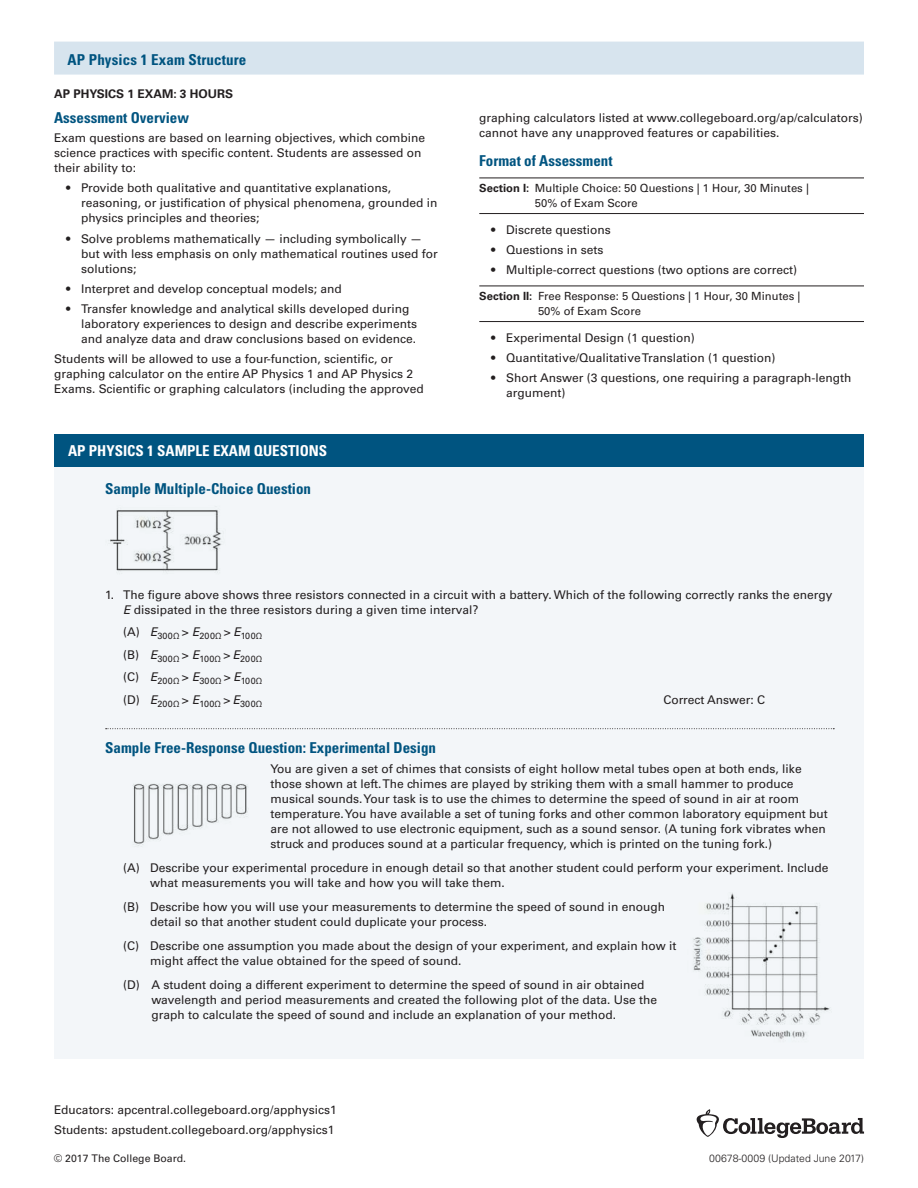
<style>
.page{position:relative;width:918px;height:1188px;background:#fff}
.page>*{position:absolute;margin:0;border:0;box-sizing:border-box;transform-origin:0 0}
.t1{font:700 condensed 15px "Univers LT Std";color:#005480}
.t2{font:700 condensed 15px "Univers LT Std";color:#fff}
.t3{font:12px/15px "Univers LT Std";color:#231f20}
.t4{font:700 12px "Univers LT Std";color:#231f20}
.t5{font:11.25px/15px "Univers LT Std";color:#231f20}
.t6{font:300 10.5px "Univers LT Std";color:#231f20}
.t7{font:10.5px "Univers LT Std";color:#231f20}
.t8{font:9px "Univers LT Std";color:#231f20}
.s1{font-weight:700}
.s2{font-style:italic}
</style>
<div class="page">
<div style="left:54px;top:466px;width:810px;height:593px;background:#f3f6f9"></div>
<svg style="left:106px;top:728px;width:728px;height:1px"></svg>
<hr style="left:479px;top:321px;width:385px;height:1px;background:#231f20">
<hr style="left:479px;top:286px;width:385px;height:1px;background:#231f20">
<hr style="left:479px;top:213px;width:385px;height:1px;background:#231f20">
<hr style="left:479px;top:178px;width:385px;height:1px;background:#231f20">
<div style="left:54px;top:42px;width:810px;height:33px;background:#d7e4ee"></div>
<div style="left:54px;top:434px;width:810px;height:33px;background:#005480"></div>
<img style="left:110px;top:510px;width:112px;height:61px">
<img style="left:133px;top:783px;width:115px;height:63px">
<img style="left:693px;top:893px;width:137px;height:146px">
<svg style="left:697px;top:1109px;width:167px;height:29px"></svg>
<p class="t1" style="left:68px;top:50px;width:180px">AP Physics 1 Exam Structure</p>
<p class="t4" style="left:54px;top:87px;width:180px">AP PHYSICS 1 EXAM: 3 HOURS</p>
<p class="t1" style="left:54px;top:108px;width:136px">Assessment Overview</p>
<p class="t3" style="left:54px;top:130px;width:373px">Exam questions are based on learning objectives, which combine science practices with specific content. Students are assessed on their ability to:</p>
<p class="t3" style="left:81px;top:181px;width:358px;text-indent:-15px">• Provide both qualitative and quantitative explanations, reasoning, or justification of physical phenomena, grounded in physics principles and theories;</p>
<p class="t3" style="left:81px;top:231px;width:358px;text-indent:-15px">• Solve problems mathematically — including symbolically — but with less emphasis on only mathematical routines used for solutions;</p>
<p class="t3" style="left:66px;top:281px;width:277px">• Interpret and develop conceptual models; and</p>
<p class="t3" style="left:81px;top:301px;width:338px;text-indent:-15px">• Transfer knowledge and analytical skills developed during laboratory experiences to design and describe experiments and analyze data and draw conclusions based on evidence.</p>
<p class="t3" style="left:54px;top:351px;width:371px">Students will be allowed to use a four-function, scientific, or graphing calculator on the entire AP Physics 1 and AP Physics 2<br>Exams. Scientific or graphing calculators (including the approved</p>
<p class="t2" style="left:68px;top:441px;width:261px">AP PHYSICS 1 SAMPLE EXAM QUESTIONS</p>
<p class="t1" style="left:105px;top:479px;width:207px">Sample Multiple-Choice Question</p>
<p class="t3" style="left:479px;top:110px;width:385px">graphing calculators listed at www.collegeboard.org/ap/calculators) cannot have any unapproved features or capabilities.</p>
<p class="t1" style="left:479px;top:152px;width:135px">Format of Assessment</p>
<p class="t5" style="left:535px;top:180px;width:276px;text-indent:-56px"><span class="s1">Section I:</span> Multiple Choice: 50 Questions | 1 Hour, 30 Minutes |<br>50% of Exam Score</p>
<p class="t3" style="left:491px;top:222px;width:121px">• Discrete questions</p>
<p class="t3" style="left:491px;top:242px;width:114px">• Questions in sets</p>
<p class="t3" style="left:491px;top:262px;width:307px">• Multiple-correct questions (two options are correct)</p>
<p class="t5" style="left:538px;top:288px;width:264px;text-indent:-59px"><span class="s1">Section II:</span> Free Response: 5 Questions | 1 Hour, 30 Minutes |<br>50% of Exam Score</p>
<p class="t3" style="left:491px;top:330px;width:205px">• Experimental Design (1 question)</p>
<p class="t3" style="left:491px;top:350px;width:286px">• Quantitative/Qualitative Translation (1 question)</p>
<p class="t3" style="left:506px;top:370px;width:347px;text-indent:-15px">• Short Answer (3 questions, one requiring a paragraph-length argument)</p>
<p class="t3" style="left:123px;top:587px;width:711px;text-indent:-18px">1. The figure above shows three resistors connected in a circuit with a battery. Which of the following correctly ranks the energy<br><span class="s2">E</span> dissipated in the three resistors during a given time interval?</p>
<p class="t3" style="left:123px;top:621px;width:18px;line-height:22.5px;text-align:justify">(A) (B) (C) (D)</p>
<p class="t8" style="left:150px;top:631px;width:113px"><sup>E</sup>300Ω <sup>&gt;</sup> <sup>E</sup>200Ω <sup>&gt;</sup> <sup>E</sup>100Ω</p>
<p class="t8" style="left:150px;top:653px;width:113px"><sup>E</sup>300Ω <sup>&gt;</sup> <sup>E</sup>100Ω <sup>&gt;</sup> <sup>E</sup>200Ω</p>
<p class="t8" style="left:150px;top:676px;width:113px"><sup>E</sup>200Ω <sup>&gt;</sup> <sup>E</sup>300Ω <sup>&gt;</sup> <sup>E</sup>100Ω</p>
<p class="t8" style="left:150px;top:698px;width:113px"><sup>E</sup>200Ω <sup>&gt;</sup> <sup>E</sup>100Ω <sup>&gt;</sup> <sup>E</sup>300Ω</p>
<p class="t3" style="left:664px;top:692px;width:103px">Correct Answer: C</p>
<p class="t1" style="left:105px;top:739px;width:332px">Sample Free-Response Question: Experimental Design</p>
<p class="t3" style="left:270px;top:761px;width:559px">You are given a set of chimes that consists of eight hollow metal tubes open at both ends, like those shown at left. The chimes are played by striking them with a small hammer to produce musical sounds. Your task is to use the chimes to determine the speed of sound in air at room temperature. You have available a set of tuning forks and other common laboratory equipment but are not allowed to use electronic equipment, such as a sound sensor. (A tuning fork vibrates when struck and produces sound at a particular frequency, which is printed on the tuning fork.)</p>
<p class="t3" style="left:150px;top:860px;width:680px;text-indent:-27px">(A) Describe your experimental procedure in enough detail so that another student could perform your experiment. Include what measurements you will take and how you will take them.</p>
<p class="t3" style="left:150px;top:899px;width:516px;text-indent:-27px">(B) Describe how you will use your measurements to determine the speed of sound in enough detail so that another student could duplicate your process.</p>
<p class="t3" style="left:150px;top:938px;width:528px;text-indent:-27px">(C) Describe one assumption you made about the design of your experiment, and explain how it might affect the value obtained for the speed of sound.</p>
<p class="t3" style="left:151px;top:977px;width:507px;text-indent:-28px">(D) A student doing a different experiment to determine the speed of sound in air obtained wavelength and period measurements and created the following plot of the data. Use the graph to calculate the speed of sound and include an explanation of your method.</p>
<p class="t3" style="left:54px;top:1100px;width:284px;line-height:19.5px">Educators: apcentral.collegeboard.org/apphysics1<br>Students: apstudent.collegeboard.org/apphysics1</p>
<p class="t7" style="left:54px;top:1152px;width:134px">© 2017 The College Board.</p>
<p class="t6" style="left:709px;top:1152px;width:156px">00678-0009 (Updated June 2017)</p>
</div>
